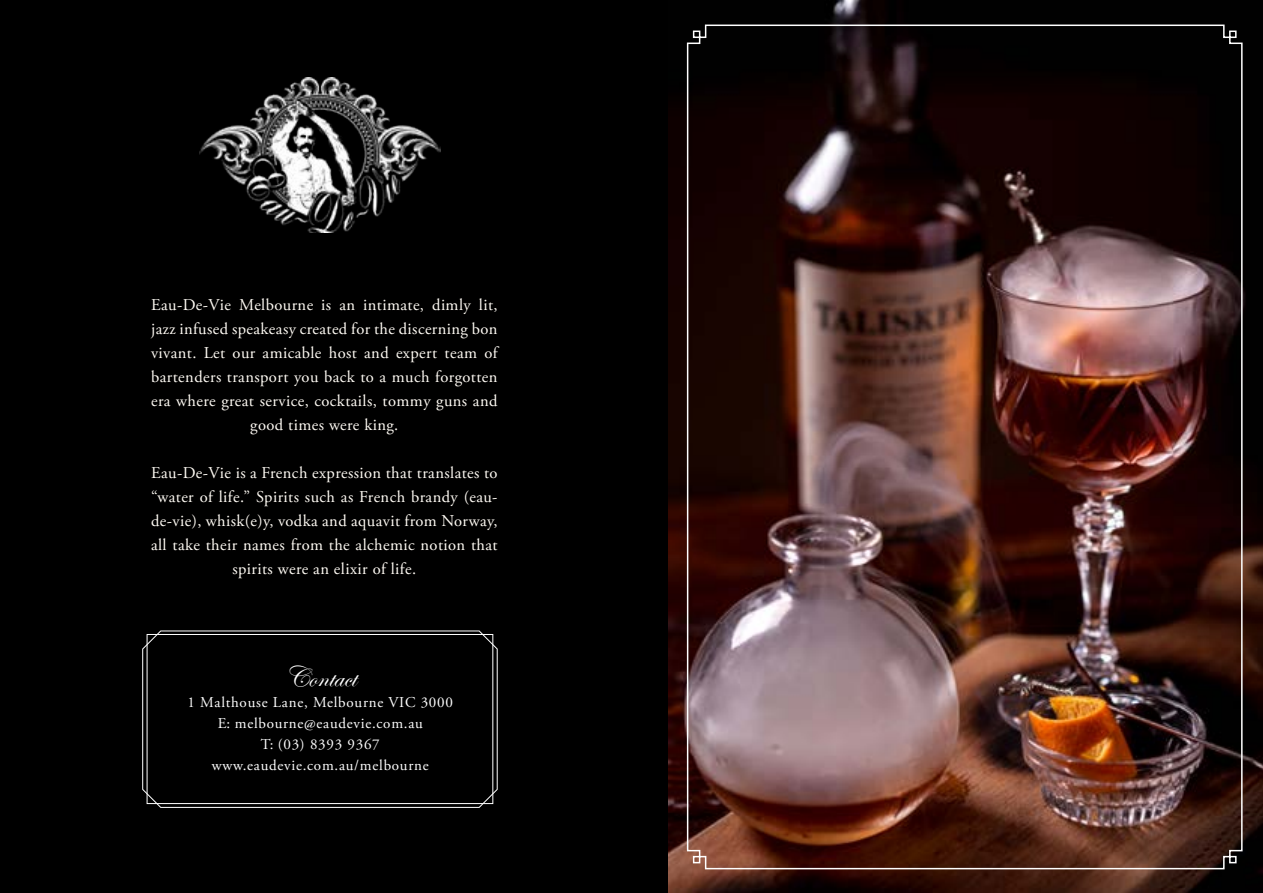
<style>
.page{position:relative;width:1263px;height:893px;background:#fff}
.page>*{position:absolute;margin:0;border:0;box-sizing:border-box;transform-origin:0 0}
.t1{font:30px "Edwardian Script ITC";color:#fff}
.t2{font:16.5px/24px "Adobe Garamond Pro";letter-spacing:.025em;color:#fffcf5;text-align:center}
.t3{font:15px/21px "Adobe Garamond Pro";letter-spacing:.05em;color:#fff;text-align:center}
</style>
<div class="page">
<div style="left:0;top:0;width:669px;height:893px;background:#000"></div>
<img style="left:669px;top:0;width:594px;height:893px">
<svg style="left:142px;top:630px;width:356px;height:178px"></svg>
<div style="left:147px;top:634px;width:346px;height:170px;border:1px solid #fff"></div>
<img style="left:686px;top:24px;width:557px;height:846px">
<img style="left:199px;top:77px;width:241px;height:155px">
<p class="t2" style="left:151px;top:294px;width:348px">Eau-De-Vie Melbourne is an intimate, dimly lit, jazz infused speakeasy created for the discerning bon vivant. Let our amicable host and expert team of bartenders transport you back to a much forgotten era where great service, cocktails, tommy guns and good times were king.</p>
<p class="t2" style="left:151px;top:462px;width:348px">Eau-De-Vie is a French expression that translates to “water of life.” Spirits such as French brandy (eau&shy;de-vie), whisk(e)y, vodka and aquavit from Norway, all take their names from the alchemic notion that spirits were an elixir of life.</p>
<h1 class="t1" style="left:284px;top:660px;width:73px">Contact</h1>
<p class="t3" style="left:188px;top:692px;width:267px">1 Malthouse Lane, Melbourne VIC 3000<br>E: melbourne@eaudevie.com.au<br>T: (03) 8393 9367 www.eaudevie.com.au/melbourne</p>
</div>
